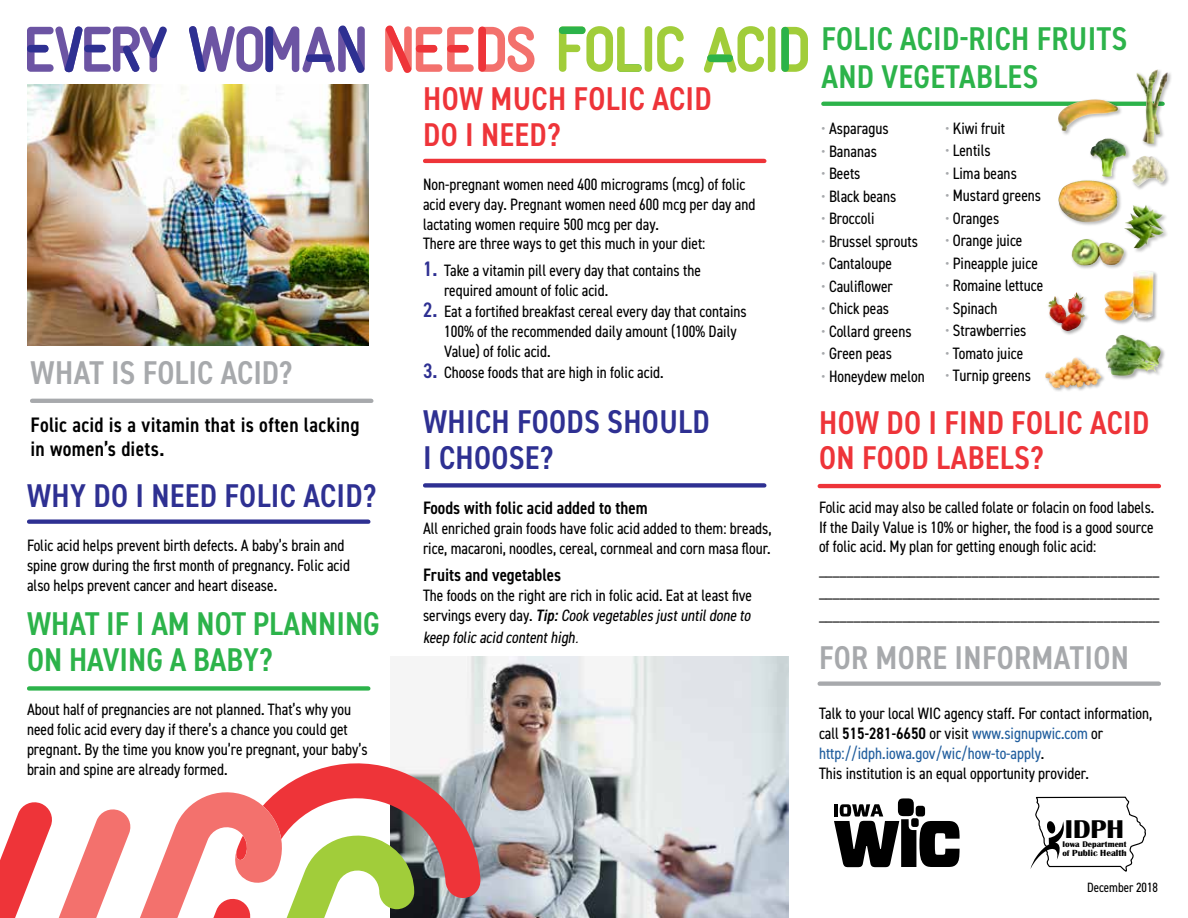
<style>
.page{position:relative;width:1188px;height:918px;background:#fff}
.page>*{position:absolute;margin:0;border:0;box-sizing:border-box;transform-origin:0 0}
.t1{font:600 condensed 33px/36px "DIN2014";letter-spacing:.01em;color:#2cb34a}
.t2{font:600 condensed 33px/34.5px "DIN2014";letter-spacing:.01em;color:#ee3439}
.t3{font:600 condensed 33px/36px "DIN2014";letter-spacing:.01em;color:#2e3092}
.t4{font:600 condensed 33px "DIN2014";letter-spacing:.01em;color:#a7a9ac}
.t5{font:700 26.55px "Britannic";color:#000}
.t6{font:600 condensed 21px/24px "DIN2014";letter-spacing:.015em;color:#000}
.t7{font:600 condensed 18px "DIN2014";color:#000}
.t8{font:condensed 16.5px/19.8px "DIN2014";color:#000}
.t9{font:italic condensed 16.5px "DIN2014";color:#000}
.t10{font:condensed 13.5px "DIN2014";color:#000}
.t11{font:700 9.3px "Britannic";color:#000}
.t12{font:700 8.55px "Britannic";color:#000}
.s1{color:#a7a9ac}
.s2{font-weight:600;font-size:21px;color:#2e3092}
.s3{font-weight:600;font-style:italic}
.s4{font-style:italic}
.s5{font-weight:300;font-stretch:normal}
.s6{font-weight:600}
.s7{color:#215e9e}
.s8{font-size:8.55px}
</style>
<div class="page">
<img style="left:465px;top:657px;width:323px;height:261px">
<svg style="left:0;top:753px;width:481px;height:165px"></svg>
<svg style="left:36px;top:785px;width:336px;height:133px"></svg>
<svg style="left:259px;top:828px;width:155px;height:90px"></svg>
<img style="left:27px;top:84px;width:342px;height:262px">
<hr style="left:30px;top:399px;width:344px;height:4px;background:#a7a9ac;border-radius:2px">
<div style="left:818px;top:681px;width:343px;height:5px;background:#a7a9ac;border-radius:2px"></div>
<svg style="left:189px;top:25px;width:176px;height:48px"></svg>
<svg style="left:27px;top:26px;width:140px;height:46px"></svg>
<div style="left:84px;top:45px;width:22px;height:7px;background:#2e3092;border-radius:4px"></div>
<svg style="left:385px;top:25px;width:150px;height:48px"></svg>
<div style="left:27px;top:519px;width:344px;height:5px;background:#2e3092;border-radius:2px"></div>
<div style="left:27px;top:686px;width:344px;height:5px;background:#2cb34a;border-radius:2px"></div>
<hr style="left:423px;top:159px;width:344px;height:4px;background:#ee3439;border-radius:2px">
<svg style="left:821px;top:102px;width:344px;height:4px"></svg>
<hr style="left:818px;top:484px;width:343px;height:4px;background:#ee3439;border-radius:2px">
<div style="left:423px;top:483px;width:344px;height:5px;background:#2e3092;border-radius:2px"></div>
<div style="left:1048px;top:291px;width:41px;height:45px;background:#000;opacity:.32"></div>
<img style="left:1049px;top:292px;width:28px;height:29px">
<div style="left:1104px;top:270px;width:54px;height:55px;background:#000;opacity:.32"></div>
<img style="left:1104px;top:271px;width:49px;height:50px">
<div style="left:1058px;top:180px;width:64px;height:47px;background:#000;opacity:.27"></div>
<img style="left:1058px;top:181px;width:52px;height:41px">
<div style="left:1071px;top:238px;width:58px;height:32px;background:#000;opacity:.27"></div>
<img style="left:1072px;top:239px;width:52px;height:26px">
<div style="left:1057px;top:99px;width:66px;height:37px;background:#000;opacity:.27"></div>
<img style="left:1058px;top:99px;width:60px;height:32px">
<div style="left:1136px;top:69px;width:36px;height:80px;background:#000;opacity:.27"></div>
<img style="left:1137px;top:70px;width:20px;height:54px">
<div style="left:1044px;top:356px;width:62px;height:37px;background:#000;opacity:.32"></div>
<img style="left:1045px;top:358px;width:30px;height:30px">
<div style="left:1105px;top:334px;width:61px;height:47px;background:#000;opacity:.32"></div>
<img style="left:1106px;top:335px;width:55px;height:41px">
<div style="left:1124px;top:204px;width:45px;height:49px;background:#000;opacity:.25"></div>
<img style="left:1124px;top:205px;width:40px;height:43px">
<div style="left:1131px;top:155px;width:39px;height:36px;background:#000;opacity:.27"></div>
<svg style="left:1138px;top:156px;width:7px;height:3px"></svg>
<div style="left:1090px;top:138px;width:41px;height:43px;background:#000;opacity:.27"></div>
<svg style="left:1095px;top:138px;width:13px;height:8px"></svg>
<svg style="left:1030px;top:797px;width:116px;height:75px"></svg>
<div style="left:898px;top:798px;width:16px;height:18px;background:#000;border-radius:6px"></div>
<svg style="left:834px;top:804px;width:126px;height:63px"></svg>
<svg style="left:657px;top:26px;width:27px;height:46px"></svg>
<div style="left:645px;top:26px;width:7px;height:46px;background:#a1cd3a;border-radius:4px"></div>
<svg style="left:559px;top:26px;width:82px;height:46px"></svg>
<svg style="left:781px;top:27px;width:27px;height:45px"></svg>
<div style="left:781px;top:27px;width:8px;height:45px;background:#2cb34a;border-radius:4px"></div>
<svg style="left:704px;top:26px;width:60px;height:47px"></svg>
<div style="left:768px;top:26px;width:7px;height:46px;background:#a1cd3a;border-radius:4px"></div>
<div style="left:707px;top:55px;width:26px;height:7px;background:#2cb34a;border-radius:4px"></div>
<h1 class="t1" style="left:821px;top:19px;width:307px;line-height:37.5px">FOLIC ACID-RICH FRUITS<br>AND VEGETABLES</h1>
<p class="t8" style="left:821px;top:118px;width:69px"><span class="s1">•</span> Asparagus</p>
<p class="t8" style="left:821px;top:141px;width:57px"><span class="s1">•</span> Bananas</p>
<p class="t8" style="left:821px;top:163px;width:41px"><span class="s1">•</span> Beets</p>
<p class="t8" style="left:821px;top:186px;width:77px"><span class="s1">•</span> Black beans</p>
<p class="t8" style="left:821px;top:208px;width:55px"><span class="s1">•</span> Broccoli</p>
<p class="t8" style="left:821px;top:231px;width:98px"><span class="s1">•</span> Brussel sprouts</p>
<p class="t8" style="left:821px;top:253px;width:72px"><span class="s1">•</span> Cantaloupe</p>
<p class="t8" style="left:821px;top:276px;width:73px"><span class="s1">•</span> Cauliflower</p>
<p class="t8" style="left:821px;top:298px;width:69px"><span class="s1">•</span> Chick peas</p>
<p class="t8" style="left:821px;top:321px;width:92px"><span class="s1">•</span> Collard greens</p>
<p class="t8" style="left:821px;top:343px;width:72px"><span class="s1">•</span> Green peas</p>
<p class="t8" style="left:821px;top:366px;width:105px"><span class="s1">•</span> Honeydew melon</p>
<h1 class="t2" style="left:423px;top:80px;width:290px;line-height:36px">HOW MUCH FOLIC ACID<br>DO I NEED?</h1>
<p class="t8" style="left:423px;top:174px;width:334px">Non-pregnant women need 400 micrograms (mcg) of folic acid every day. Pregnant women need 600 mcg per day and lactating women require 500 mcg per day.<br>There are three ways to get this much in your diet:</p>
<p class="t8" style="left:444px;top:260px;width:258px;text-indent:-21px"><span class="s2">1.</span> Take a vitamin pill every day that contains the required amount of folic acid.</p>
<p class="t8" style="left:444px;top:301px;width:304px;text-indent:-21px"><span class="s2">2.</span> Eat a fortified breakfast cereal every day that contains<br>100% of the recommended daily amount (100% Daily<br>Value) of folic acid.</p>
<p class="t8" style="left:423px;top:362px;width:242px"><span class="s2">3.</span> Choose foods that are high in folic acid.</p>
<h1 class="t3" style="left:423px;top:402px;width:288px">WHICH FOODS SHOULD<br>I CHOOSE?</h1>
<p class="t7" style="left:423px;top:496px;width:226px">Foods with folic acid added to them</p>
<p class="t8" style="left:423px;top:518px;width:350px">All enriched grain foods have folic acid added to them: breads, rice, macaroni, noodles, cereal, cornmeal and corn masa flour.</p>
<p class="t7" style="left:423px;top:563px;width:140px">Fruits and vegetables</p>
<p class="t8" style="left:423px;top:585px;width:332px">The foods on the right are rich in folic acid. Eat at least five s e rv i n g s e v e ry d a y . <span class="s3">Tip:</span><span class="s4">Cook vegetables justuntildone to</span></p>
<p class="t9" style="left:423px;top:626px;width:160px">keep folicacid contenthigh<span class="s5">.</span></p>
<p class="t8" style="left:945px;top:118px;width:62px"><span class="s1">•</span> Kiwi fruit</p>
<p class="t8" style="left:945px;top:140px;width:47px"><span class="s1">•</span> Lentils</p>
<p class="t8" style="left:945px;top:163px;width:73px"><span class="s1">•</span> Lima beans</p>
<p class="t8" style="left:945px;top:185px;width:98px"><span class="s1">•</span> Mustard greens</p>
<p class="t8" style="left:945px;top:208px;width:56px"><span class="s1">•</span> Oranges</p>
<p class="t8" style="left:945px;top:230px;width:79px"><span class="s1">•</span> Orange juice</p>
<p class="t8" style="left:945px;top:253px;width:94px"><span class="s1">•</span> Pineapple juice</p>
<p class="t8" style="left:945px;top:275px;width:100px"><span class="s1">•</span> Romaine lettuce</p>
<p class="t8" style="left:945px;top:298px;width:54px"><span class="s1">•</span> Spinach</p>
<p class="t8" style="left:945px;top:320px;width:83px"><span class="s1">•</span> Strawberries</p>
<p class="t8" style="left:945px;top:343px;width:80px"><span class="s1">•</span> Tomato juice</p>
<p class="t8" style="left:945px;top:365px;width:88px"><span class="s1">•</span> Turnip greens</p>
<h1 class="t4" style="left:31px;top:351px;width:263px">WHAT IS FOLIC ACID?</h1>
<p class="t6" style="left:30px;top:412px;width:331px">Folic acid is a vitamin that is often lacking in women’s diets.</p>
<h1 class="t2" style="left:819px;top:405px;width:332px">HOW DO I FIND FOLIC ACID<br>ON FOOD LABELS?</h1>
<p class="t8" style="left:819px;top:496px;width:337px;text-align:justify">Folic acid may also be called folate or folacin on food labels.<br>If the Daily Value is 10% or higher, the food is a good source of folic acid. My plan for getting enough folic acid:</p>
<p class="t8" style="left:819px;top:557px;width:342px;line-height:22.5px;text-align:justify">_________________________________________________ _________________________________________________ _________________________________________________</p>
<h1 class="t3" style="left:27px;top:477px;width:351px">WHY DO I NEED FOLIC ACID?</h1>
<p class="t8" style="left:27px;top:535px;width:324px">Folic acid helps prevent birth defects. A baby’s brain and spine grow during the first month of pregnancy. Folic acid also helps prevent cancer and heart disease.</p>
<h1 class="t1" style="left:27px;top:605px;width:354px">WHAT IF I AM NOT PLANNING<br>ON HAVING A BABY?</h1>
<p class="t8" style="left:27px;top:699px;width:342px">About half of pregnancies are not planned. That’s why you need folic acid every day if there’s a chance you could get pregnant. By the time you know you’re pregnant, your baby’s brain and spine are already formed.</p>
<h1 class="t4" style="left:819px;top:636px;width:311px">FOR MORE INFORMATION</h1>
<p class="t8" style="left:819px;top:703px;width:335px">Talk to your local WIC agency staff. For contact information, call <span class="s6">515-281-6650</span> or visit <span class="s7">www.signupwic.com</span> or <span class="s7">http://idph.iowa.gov/wic/how-to-apply</span>.<br>This institution is an equal opportunity provider.</p>
<h2 class="t5" style="left:1065px;top:814px;width:61px">IDPH</h2>
<p class="t12" style="left:1062px;top:839px;width:65px">Iowa Department</p>
<p class="t11" style="left:1062px;top:848px;width:66px"><span class="s8">of</span> Public Health</p>
<p class="t10" style="left:1087px;top:878px;width:72px">December 2018</p>
</div>
